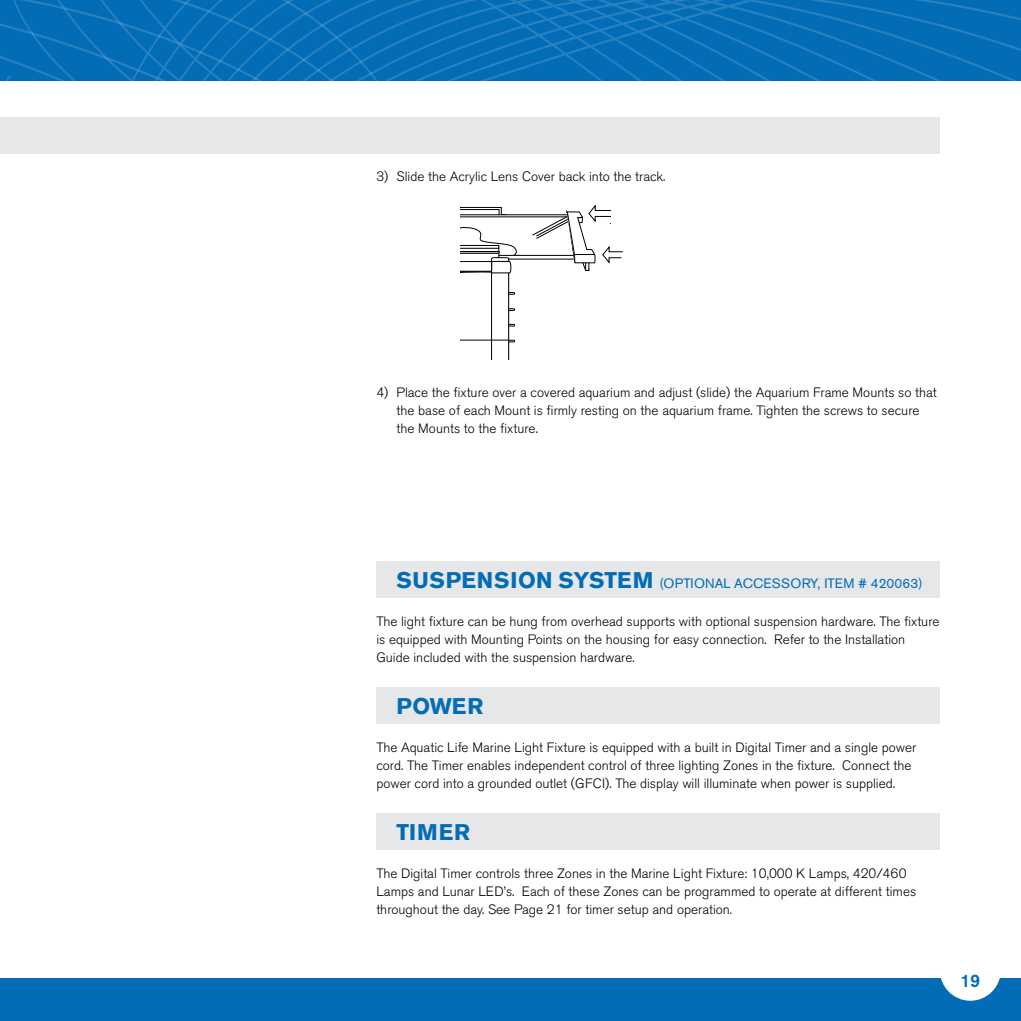
<style>
.page{position:relative;width:1021px;height:1021px;background:#fff}
.page>*{position:absolute;margin:0;border:0;box-sizing:border-box;transform-origin:0 0}
.t1{font:700 22.5px "Akzidenz Grotesk BE";letter-spacing:.03em;color:#036cb6}
.t2{font:500 18px "Akzidenz Grotesk BE";color:#036cb6}
.t3{font:300 13.5px/18px "Akzidenz Grotesk BE";color:#000}
.t4{font:13.5px "Akzidenz Grotesk BE";color:#036cb6}
.s1{font-weight:400;font-size:13.5px}
</style>
<div class="page">
<div style="left:0;top:978px;width:1020px;height:42px;background:#036cb6"></div>
<svg style="left:0;top:0;width:1020px;height:81px;background:#086fb7"></svg>
<div style="left:939px;top:939px;width:61px;height:61px;background:#fff;border-radius:50%"></div>
<div style="left:0;top:117px;width:939px;height:36px;background:#e6e7e8"></div>
<div style="left:376px;top:561px;width:563px;height:36px;background:#e6e7e8"></div>
<div style="left:376px;top:687px;width:563px;height:36px;background:#e6e7e8"></div>
<div style="left:376px;top:813px;width:563px;height:36px;background:#e6e7e8"></div>
<svg style="left:460px;top:204px;width:163px;height:156px"></svg>
<p class="t3" style="left:376px;top:168px;width:290px">3) Slide the Acrylic Lens Cover back into the track.</p>
<p class="t3" style="left:396px;top:384px;width:541px;text-indent:-20px">4) Place the fixture over a covered aquarium and adjust (slide) the Aquarium Frame Mounts so that the base of each Mount is firmly resting on the aquarium frame. Tighten the screws to secure the Mounts to the fixture.</p>
<h1 class="t1" style="left:396px;top:567px;width:357px">SUSPENSION SYSTEM <span class="s1">(OPTIO NAL ACCE</span></h1>
<p class="t4" style="left:772px;top:575px;width:61px">SSORY, ITEM</p>
<p class="t4" style="left:858px;top:575px;width:66px"># 420063)</p>
<p class="t3" style="left:376px;top:612px;width:564px">The light fixture can be hung from overhead supports with optional suspension hardware. The fixture is equipped with Mounting Points on the housing for easy connection. Refer to the I nstallation<br>Guide included with the suspension hardware.</p>
<h1 class="t1" style="left:396px;top:693px;width:72px">POWER</h1>
<p class="t3" style="left:376px;top:738px;width:541px">The Aquatic Life Marine Light Fixture is equipped with a built in Digital Timer and a single power cord. The Timer enables independent control of three lighting Zones in the fixture. Connect the power cord into a grounded outlet (GFCI</p>
<p class="t3" style="left:605px;top:774px;width:291px">). The display will illuminate when power is supplied.</p>
<h1 class="t1" style="left:396px;top:819px;width:75px">TIMER</h1>
<p class="t3" style="left:376px;top:864px;width:531px">The Digital Timer controls three Zones in the Marine Light Fixture: 10,000 K Lamps, 420/460<br>Lamps and Lunar LED</p>
<p class="t3" style="left:376px;top:882px;width:541px;text-indent:127px">’s. Each of these Zones can be programmed to operate at different times throughout the day. See Page 21 for timer setup and operation.</p>
<h2 class="t2" style="left:960px;top:969px;width:21px">19</h2>
</div>
